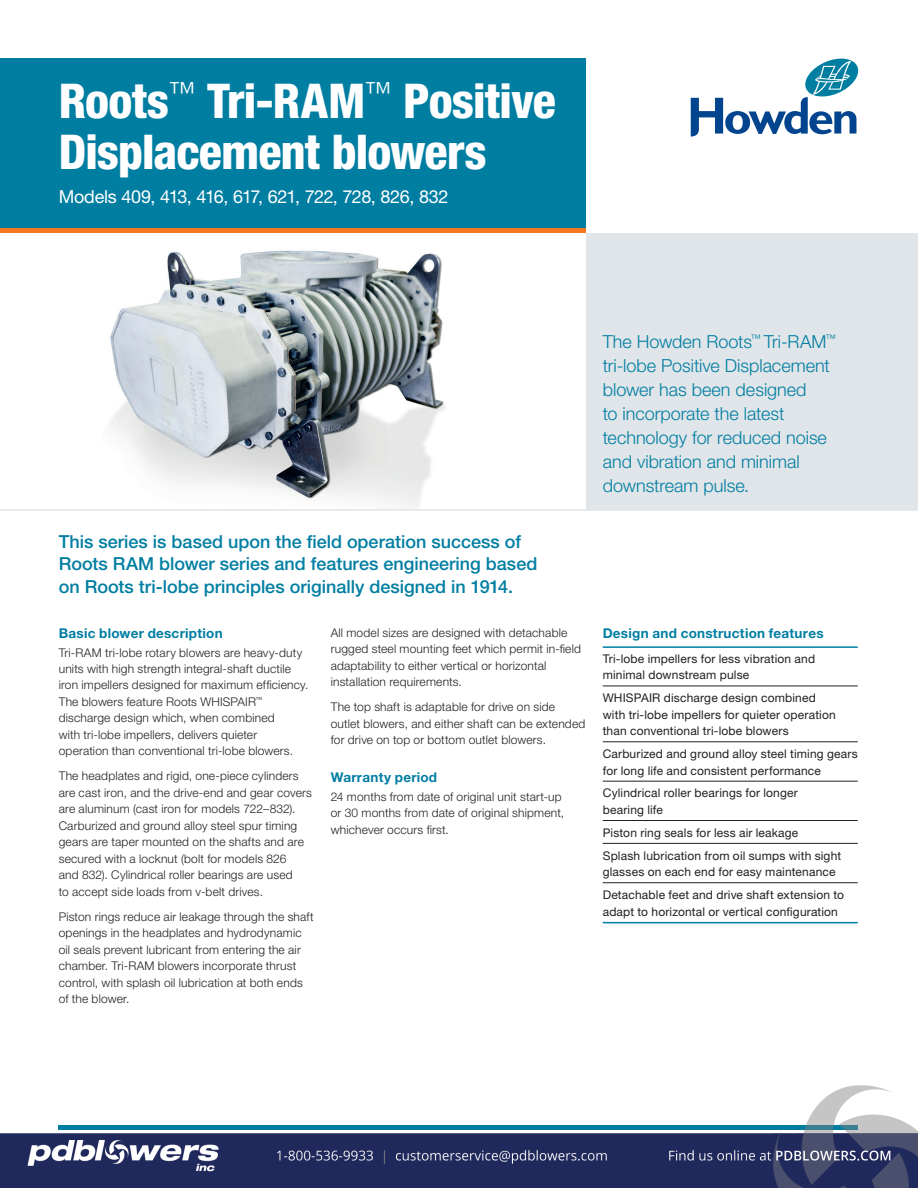
<style>
.page{position:relative;width:918px;height:1188px;background:#fff}
.page>*{position:absolute;margin:0;border:0;box-sizing:border-box;transform-origin:0 0}
.t1{font:800 condensed 48px/51px "Helvetica Neue LT Pro";letter-spacing:-.02em;color:#fff}
.t2{font:300 18px/24px "Helvetica Neue LT Pro";color:#007ea2}
.t3{font:500 18px/22.5px "Helvetica Neue LT Pro";color:#007ea2}
.t4{font:18px "Helvetica Neue LT Pro";letter-spacing:-.02em;color:#fff}
.t5{font:700 13.5px "Helvetica Neue LT Pro";letter-spacing:.02em;color:#007ea2}
.t6{font:300 12px/16.5px "Helvetica Neue LT Pro";letter-spacing:.015em;color:#231f20}
.t7{font:12px/16.5px "Helvetica Neue LT Pro";letter-spacing:.015em;color:#231f20}
</style>
<div class="page">
<div style="left:0;top:59px;width:586px;height:170px;background:#007ea2"></div>
<div style="left:586px;top:233px;width:332px;height:276px;background:#e0e5e9"></div>
<img style="left:109px;top:250px;width:337px;height:258px">
<svg style="left:691px;top:59px;width:167px;height:77px"></svg>
<hr style="left:0;top:229px;width:586px;height:4px;background:#f47721">
<hr style="left:0;top:509px;width:918px;height:2px;background:#e0e5e9">
<hr style="left:603px;top:646px;width:255px;height:2px;background:#007ea2">
<hr style="left:603px;top:686px;width:255px;height:1px;background:#231f20">
<hr style="left:603px;top:742px;width:255px;height:1px;background:#231f20">
<hr style="left:603px;top:781px;width:255px;height:1px;background:#231f20">
<hr style="left:603px;top:820px;width:255px;height:1px;background:#231f20">
<hr style="left:603px;top:843px;width:255px;height:1px;background:#231f20">
<hr style="left:603px;top:882px;width:255px;height:1px;background:#231f20">
<hr style="left:603px;top:922px;width:255px;height:1px;background:#007ea2">
<img style="left:0;top:1085px;width:918px;height:103px">
<h1 class="t1" style="left:59px;top:75px;width:499px">Roots<sup>™</sup> Tri-RAM<sup>™</sup> Positive<br>Displacement blowers</h1>
<h2 class="t4" style="left:59px;top:186px;width:391px">Models 409, 413, 416, 617, 621, 722, 728, 826, 832</h2>
<h2 class="t3" style="left:59px;top:530px;width:480px">This series is based upon the field operation success of<br>Roots RAM blower series and features engineering based on Roots tri-lobe principles originally designed in 1914.</h2>
<p class="t5" style="left:59px;top:625px;width:165px">Basic blower description</p>
<p class="t6" style="left:59px;top:644px;width:251px">Tri-RAM tri-lobe rotary blowers are heavy-duty units with high strength integral-shaft ductile iron impellers designed for maximum efficiency.<br>The blowers feature Roots WHISPAIR<sup>™ </sup>discharge design which, when combined<br>with tri-lobe impellers, delivers quieter operation than conventional tri-lobe blowers.</p>
<p class="t6" style="left:59px;top:768px;width:255px">The headplates and rigid, one-piece cylinders are cast iron, and the drive-end and gear covers are aluminum (cast iron for models 722–832).<br>Carburized and ground alloy steel spur timing gears are taper mounted on the shafts and are secured with a locknut (bolt for models 826<br>and 832). Cylindrical roller bearings are used<br>to accept side loads from v-belt drives.</p>
<p class="t6" style="left:59px;top:908px;width:256px">Piston rings reduce air leakage through the shaft openings in the headplates and hydrodynamic oil seals prevent lubricant from entering the air chamber. Tri-RAM blowers incorporate thrust control, with splash oil lubrication at both ends of the blower.</p>
<p class="t6" style="left:331px;top:624px;width:252px">All model sizes are designed with detachable rugged steel mounting feet which permit in-field adaptability to either vertical or horizontal installation requirements.</p>
<p class="t6" style="left:331px;top:699px;width:256px">The top shaft is adaptable for drive on side outlet blowers, and either shaft can be extended for drive on top or bottom outlet blowers.</p>
<p class="t5" style="left:331px;top:769px;width:108px">Warranty period</p>
<p class="t6" style="left:331px;top:788px;width:235px">24 months from date of original unit start-up or 30 months from date of original shipment, whichever occurs first.</p>
<h2 class="t2" style="left:603px;top:330px;width:235px">The Howden Roots<sup>™</sup> Tri-RAM<sup>™ </sup>tri-lobe Positive Displacement blower has been designed<br>to incorporate the latest technology for reduced noise and vibration and minimal downstream pulse.</h2>
<p class="t5" style="left:603px;top:625px;width:222px">Design and construction features</p>
<p class="t7" style="left:603px;top:650px;width:214px">Tri-lobe impellers for less vibration and minimal downstream pulse</p>
<p class="t7" style="left:603px;top:689px;width:234px">WHISPAIR discharge design combined with tri-lobe impellers for quieter operation than conventional tri-lobe blowers</p>
<p class="t7" style="left:603px;top:745px;width:257px">Carburized and ground alloy steel timing gears for long life and consistent performance</p>
<p class="t7" style="left:603px;top:785px;width:197px">Cylindrical roller bearings for longer bearing life</p>
<p class="t7" style="left:603px;top:821px;width:240px;line-height:22.8px">Piston ring seals for less air leakage<br>Splash lubrication from oil sumps with sight</p>
<p class="t7" style="left:603px;top:860px;width:243px;line-height:22.8px">glasses on each end for easy maintenance<br>Detachable feet and drive shaft extension to</p>
<p class="t7" style="left:603px;top:903px;width:237px">adapt to horizontal or vertical configuration</p>
</div>
